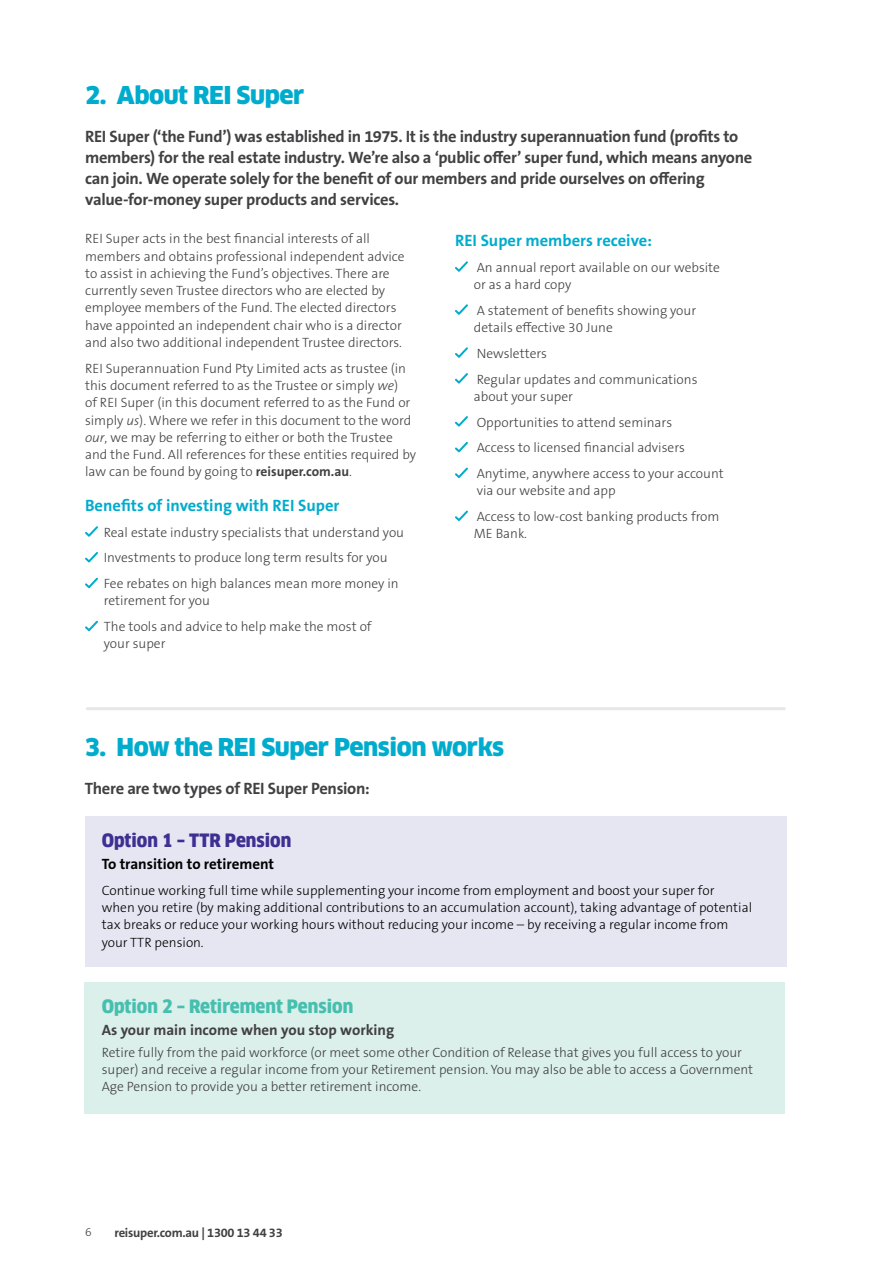
<style>
.page{position:relative;width:893px;height:1263px;background:#fff}
.page>*{position:absolute;margin:0;border:0;box-sizing:border-box;transform-origin:0 0}
.t1{font:900 24px "Clan OT";letter-spacing:-.02em;color:#00accd}
.t2{font:900 18px "Clan Offc Narr";color:#47bfaf}
.t3{font:900 18px "Clan Offc Narr";color:#3e3092}
.t4{font:700 16.5px/21px "The Sans B W7";letter-spacing:-.02em;color:#414042}
.t5{font:700 16.5px "The Sans B W7";color:#00accd}
.t6{font:700 15px "The Sans B W7";color:#414042}
.t7{font:700 15px "The Sans B W7";color:#000}
.t8{font:300 13.5px/17.2px "The Sans B W3";color:#414042}
.t9{font:300 13.5px/17.2px "The Sans B W3";color:#000}
.t10{font:700 12.75px "The Sans B W7";letter-spacing:-.02em;color:#414042}
.t11{font:300 12px "The Sans B W3";color:#414042}
.s1{font-style:italic}
.s2{font-family:"The Sans B W7";font-weight:700}
</style>
<div class="page">
<div style="left:85px;top:816px;width:702px;height:150px;background:#e6e6f3"></div>
<svg style="left:85px;top:526px;width:13px;height:11px"></svg>
<svg style="left:85px;top:552px;width:13px;height:10px"></svg>
<svg style="left:85px;top:578px;width:13px;height:10px"></svg>
<svg style="left:85px;top:621px;width:13px;height:10px"></svg>
<svg style="left:455px;top:261px;width:13px;height:11px"></svg>
<svg style="left:455px;top:304px;width:13px;height:11px"></svg>
<svg style="left:455px;top:347px;width:13px;height:11px"></svg>
<svg style="left:455px;top:373px;width:13px;height:11px"></svg>
<svg style="left:455px;top:416px;width:13px;height:11px"></svg>
<svg style="left:455px;top:442px;width:13px;height:10px"></svg>
<svg style="left:455px;top:467px;width:13px;height:11px"></svg>
<svg style="left:455px;top:510px;width:13px;height:11px"></svg>
<div style="left:85px;top:982px;width:700px;height:131px;background:#dbefeb"></div>
<hr style="left:87px;top:707px;width:697px;height:3px;background:#e6e7e8">
<h1 class="t1" style="left:85px;top:81px;width:221px">2. About REI Super</h1>
<p class="t4" style="left:85px;top:126px;width:669px">REI Super (‘the Fund’) was established in 1975. It is the industry superannuation fund (profits to members) for the real estate industry. We’re also a ‘public offer’ super fund, which means anyone can join. We operate solely for the benefit of our members and pride ourselves on offering value-for-money super products and services.</p>
<p class="t8" style="left:85px;top:230px;width:321px">REI Super acts in the best financial interests of all members and obtains professional independent advice to assist in achieving the Fund’s objectives. There are currently seven Trustee directors who are elected by employee members of the Fund. The elected directors have appointed an independent chair who is a director and also two additional independent Trustee directors.</p>
<p class="t8" style="left:85px;top:360px;width:333px">REI Superannuation Fund Pty Limited acts as trustee (in this document referred to as the Trustee or simply <span class="s1">we</span>)<br>of REI Super (in this document referred to as the Fund or simply <span class="s1">us</span>). Where we refer in this document to the word <span class="s1">our</span>, we may be referring to either or both the Trustee and the Fund. All references for these entities required by law can be found by going to <span class="s2">reisuper.com.au</span>.</p>
<p class="t5" style="left:85px;top:495px;width:256px">Benefits of investing with REI Super</p>
<p class="t8" style="left:104px;top:519px;width:302px;line-height:25.8px">Real estate industry specialists that understand you<br>Investments to produce long term results for you<br>Fee rebates on high balances mean more money in</p>
<p class="t8" style="left:104px;top:588px;width:269px;line-height:25.8px">retirement for you<br>The tools and advice to help make the most of</p>
<p class="t8" style="left:104px;top:635px;width:63px">your super</p>
<p class="t5" style="left:455px;top:230px;width:199px">REI Super members receive:</p>
<p class="t8" style="left:474px;top:259px;width:248px">An annual report available on our website or as a hard copy</p>
<p class="t8" style="left:474px;top:302px;width:224px">A statement of benefits showing your details effective 30 June</p>
<p class="t8" style="left:477px;top:340px;width:222px;line-height:25.8px">Newsletters<br>Regular updates and communications</p>
<p class="t8" style="left:474px;top:383px;width:251px;line-height:25.8px">about your super<br>Opportunities to attend seminars<br>Access to licensed financial advisers<br>Anytime, anywhere access to your account</p>
<p class="t8" style="left:477px;top:478px;width:244px;line-height:25.8px">via our website and app<br>Access to low-cost banking products from</p>
<p class="t8" style="left:474px;top:525px;width:55px">ME Bank.</p>
<h1 class="t1" style="left:85px;top:733px;width:421px">3. How the REI Super Pension works</h1>
<p class="t4" style="left:85px;top:778px;width:287px">There are two types of REI Super Pension:</p>
<h2 class="t3" style="left:102px;top:830px;width:191px">Option 1 – TTR Pension</h2>
<p class="t7" style="left:102px;top:854px;width:174px">To transition to retirement</p>
<p class="t9" style="left:102px;top:882px;width:652px">Continue working full time while supplementing your income from employment and boost your super for<br>when you retire (by making additional contributions to an accumulation account), taking advantage of potential tax breaks or reduce your working hours without reducing your income – by receiving a regular income from your TTR pension.</p>
<h2 class="t2" style="left:102px;top:996px;width:253px">Option 2 – Retirement Pension</h2>
<p class="t6" style="left:102px;top:1020px;width:294px">As your main income when you stop working</p>
<p class="t8" style="left:102px;top:1043px;width:653px">Retire fully from the paid workforce (or meet some other Condition of Release that gives you full access to your super) and receive a regular income from your Retirement pension. You may also be able to access a Government<br>Age Pension to provide you a better retirement income.</p>
<p class="t11" style="left:85px;top:1224px;width:8px">6</p>
<p class="t10" style="left:115px;top:1224px;width:170px">reisuper.com.au | 1300 13 44 33</p>
</div>
